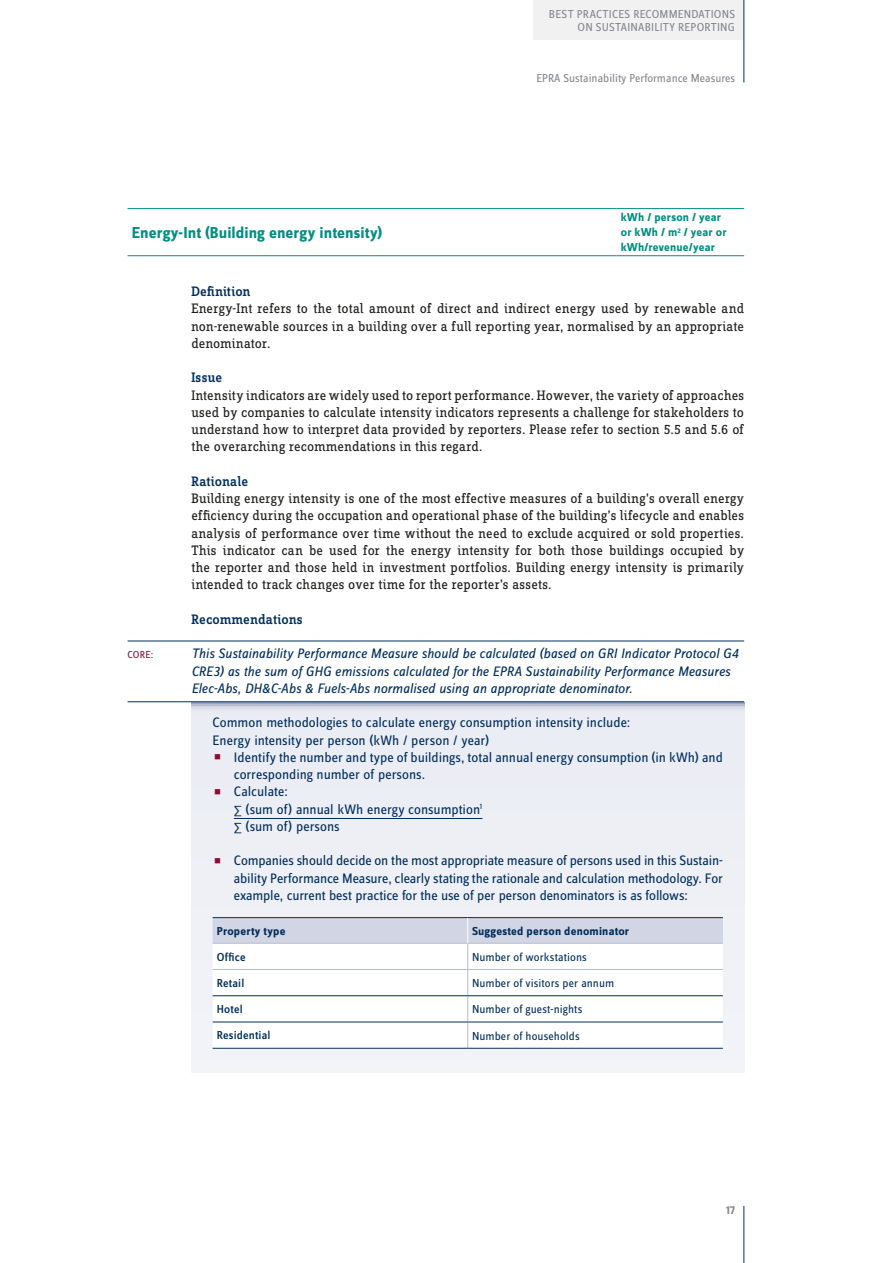
<style>
.page{position:relative;width:893px;height:1263px;background:#fff}
.page>*{position:absolute;margin:0;border:0;box-sizing:border-box;transform-origin:0 0}
.t1{font:700 16.5px "Zine Sans Dis";letter-spacing:.005em;color:#008e81}
.t2{font:14.25px/17.2px "Zine Slab Dis";letter-spacing:.01em;color:#1d1d1b;text-align:justify}
.t3{font:14.25px/17.2px "Zine Sans Dis";color:#012e5c}
.t4{font:italic 14.25px/17.2px "Zine Sans Dis";letter-spacing:-.005em;color:#012e5c}
.t5{font:500 14.25px "Zine Slab Dis";letter-spacing:.015em;color:#012e5c}
.t6{font:12px/13.5px "Zine Sans Dis";letter-spacing:.005em;color:#86888c;text-align:right}
.t7{font:12px "Zine Sans Dis";letter-spacing:.005em;color:#012e5c}
.t8{font:700 12px/15px "Zine Sans Dis";letter-spacing:.015em;color:#008e81}
.t9{font:700 12px "Zine Sans Dis";letter-spacing:.015em;color:#012e5c}
.t10{font:500 12px "Zine Sans Dis";letter-spacing:.01em;color:#012e5c}
.t11{font:700 12px "Zine Sans Dis";color:#86888c}
.t12{font:10.5px "Zine Sans Dis";color:#890c33}
.s1{font-family:"Zine Slab Dis";font-size:36px;color:#890c33}
.s2{font-family:"Arial";font-size:11.25px}
</style>
<div class="page">
<div style="left:191px;top:702px;width:553px;height:370px;background:#eeeff5"></div>
<hr style="left:128px;top:641px;width:616px;height:1px;background:#012e5c">
<hr style="left:128px;top:701px;width:616px;height:1px;background:#012e5c">
<hr style="left:234px;top:818px;width:248px;height:1px;background:#012e5c">
<hr style="left:128px;top:255px;width:489px;height:1px;background:#008e81">
<hr style="left:617px;top:255px;width:127px;height:1px;background:#008e81">
<hr style="left:128px;top:208px;width:489px;height:1px;background:#008e81">
<hr style="left:617px;top:208px;width:127px;height:1px;background:#008e81">
<svg style="left:213px;top:917px;width:510px;height:131px;background:#f1f2f6"></svg>
<hr style="left:213px;top:995px;width:255px;height:1px;background:#012e5c">
<hr style="left:213px;top:1021px;width:255px;height:1px;background:#012e5c">
<hr style="left:213px;top:1048px;width:255px;height:1px;background:#012e5c">
<hr style="left:468px;top:995px;width:255px;height:1px;background:#012e5c">
<hr style="left:468px;top:1021px;width:255px;height:1px;background:#012e5c">
<hr style="left:468px;top:1048px;width:255px;height:1px;background:#012e5c">
<div style="left:533px;top:0;width:211px;height:40px;background:#f1f1f1"></div>
<hr style="left:744px;top:0;width:1px;height:82px;background:#012e5c">
<hr style="left:744px;top:1206px;width:1px;height:57px;background:#012e5c">
<p class="t6" style="left:549px;top:8px;width:188px">Best Practices Recommendations on Sustainability Reporting</p>
<p class="t1" style="left:132px;top:224px;width:252px">Energy-Int (Building energy intensity)</p>
<p class="t6" style="left:536px;top:72px;width:200px">EPRA Sustainability Performance Measures</p>
<p class="t8" style="left:621px;top:211px;width:107px">kWh / person / year or kWh / m<sup>2</sup> / year or kWh/revenue/year</p>
<p class="t5" style="left:191px;top:284px;width:61px">Definition</p>
<p class="t2" style="left:191px;top:301px;width:554px">Energy-Int refers to the total amount of direct and indirect energy used by renewable and non-renewable sources in a building over a full reporting year, normalised by an appropriate denominator.</p>
<p class="t5" style="left:191px;top:371px;width:32px">Issue</p>
<p class="t2" style="left:191px;top:387px;width:554px">Intensity indicators are widely used to report performance. However, the variety of approaches used by companies to calculate intensity indicators represents a challenge for stakeholders to understand how to interpret data provided by reporters. Please refer to section 5.5 and 5.6 of the overarching recommendations in this regard.</p>
<p class="t5" style="left:191px;top:474px;width:58px">Rationale</p>
<p class="t2" style="left:191px;top:490px;width:554px">Building energy intensity is one of the most effective measures of a building’s overall energy efficiency during the occupation and operational phase of the building’s lifecycle and enables analysis of performance over time without the need to exclude acquired or sold properties.<br>This indicator can be used for the energy intensity for both those buildings occupied by the reporter and those held in investment portfolios. Building energy intensity is primarily intended to track changes over time for the reporter’s assets.</p>
<p class="t5" style="left:191px;top:612px;width:113px">Recommendations</p>
<p class="t12" style="left:128px;top:650px;width:27px">CORE:</p>
<p class="t4" style="left:191px;top:646px;width:548px">This Sustainability Performance Measure should be calculated (based on GRI Indicator Protocol G4<br>CRE3) as the sum of GHG emissions calculated for the EPRA Sustainability Performance Measures<br>Elec-Abs, DH&amp;C-Abs &amp; Fuels-Abs normalised using an appropriate denominator.</p>
<p class="t3" style="left:213px;top:715px;width:419px">Common methodologies to calculate energy consumption intensity include:<br>Energy intensity per person (kWh / person / year)</p>
<p class="t3" style="left:234px;top:749px;width:490px;text-indent:-21px"><span class="s1">•</span> Identify the number and type of buildings, total annual energy consumption (in kWh) and corresponding number of persons.</p>
<p class="t3" style="left:234px;top:784px;width:250px;text-indent:-21px"><span class="s1">•</span> Calculate:<br><span class="s2">∑</span> (sum of) annual kWh energy consumption<sup>1 </sup><span class="s2">∑</span> (sum of) persons</p>
<p class="t3" style="left:234px;top:853px;width:490px;text-align:justify;text-indent:-21px"><span class="s1">•</span> Companies should decide on the most appropriate measure of persons used in this Sustain&shy;ability Performance Measure, clearly stating the rationale and calculation methodology. For example, current best practice for the use of per person denominators is as follows:</p>
<p class="t9" style="left:217px;top:925px;width:70px">Property type</p>
<p class="t9" style="left:472px;top:925px;width:159px">Suggested person denominator</p>
<p class="t10" style="left:217px;top:951px;width:30px">Office</p>
<p class="t7" style="left:472px;top:951px;width:116px">Number of workstations</p>
<p class="t10" style="left:217px;top:977px;width:29px">Retail</p>
<p class="t7" style="left:472px;top:978px;width:144px">Number of visitors per annum</p>
<p class="t10" style="left:217px;top:1003px;width:27px">Hotel</p>
<p class="t7" style="left:472px;top:1004px;width:112px">Number of guest-nights</p>
<p class="t10" style="left:217px;top:1029px;width:55px">Residential</p>
<p class="t7" style="left:472px;top:1030px;width:109px">Number of households</p>
<p class="t11" style="left:726px;top:1204px;width:11px">17</p>
</div>
